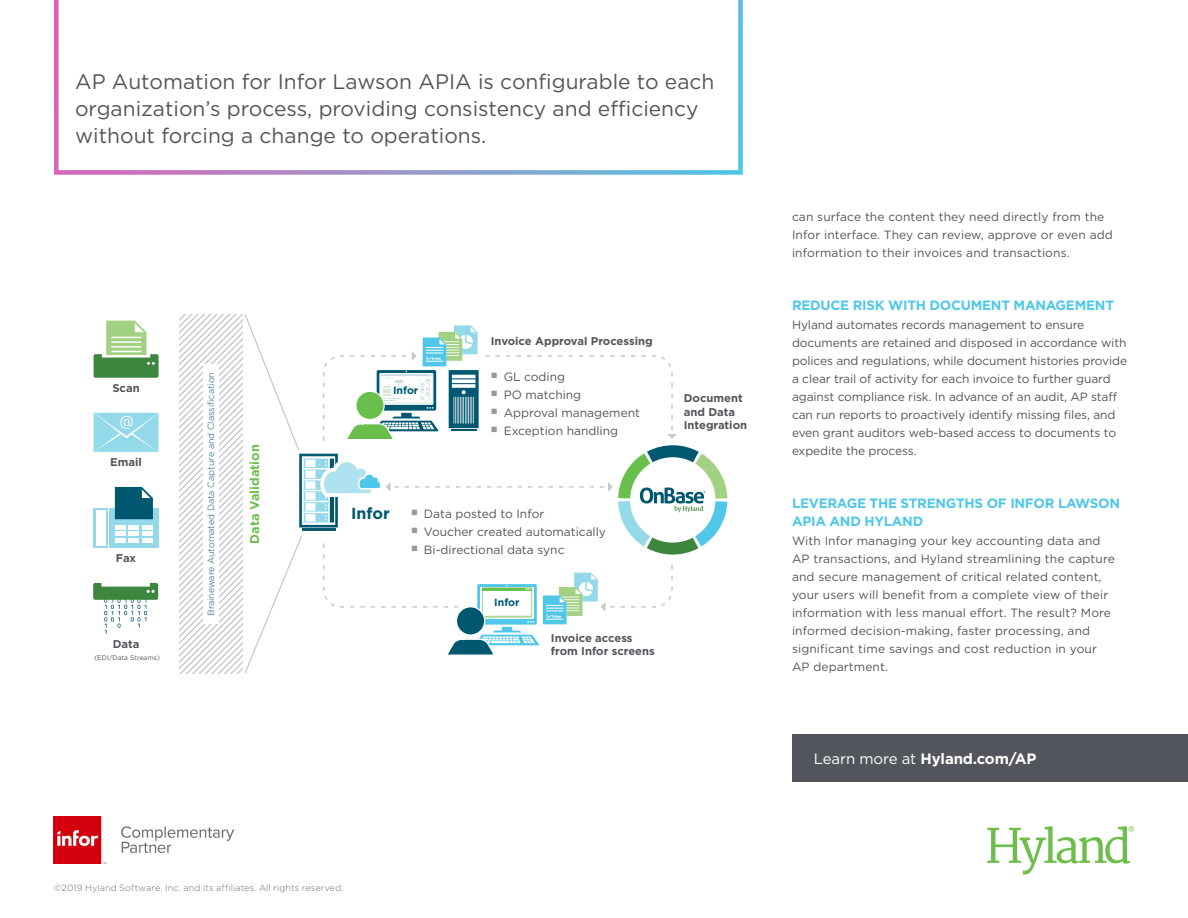
<style>
.page{position:relative;width:1188px;height:918px;background:#fff}
.page>*{position:absolute;margin:0;border:0;box-sizing:border-box;transform-origin:0 0}
.t1{font:21px/27px "Gotham HTF";color:#52555b}
.t2{font:700 16.05px "Gotham HTF";color:#005870}
.t3{font:700 15px "Gotham HTF";letter-spacing:-.01em;color:#fff}
.t4{font:700 13.5px/18px "Gotham HTF";letter-spacing:-.02em;color:#50c7e8}
.t5{font:700 12.75px "Gotham HTF";color:#6dbe4b}
.t6{font:12px/18px "Gotham HTF";color:#52555b}
.t7{font:700 11.25px/13.5px "Gotham HTF";color:#52555b}
.t8{font:700 10.5px "Gotham HTF";color:#005870}
.t9{font:300 9px "Gotham HTF";letter-spacing:.015em;color:#686b6f}
.t10{font:300 9px "Gotham HTF";color:#005870}
.t11{font:6.75px "Gotham HTF";color:#52555b}
.s1{font-weight:400}
</style>
<div class="page">
<svg style="left:54px;top:0;width:689px;height:175px"></svg>
<svg style="left:987px;top:826px;width:147px;height:48px"></svg>
<div style="left:792px;top:734px;width:396px;height:48px;background:#52555b"></div>
<img style="left:54px;top:816px;width:179px;height:48px">
<svg style="left:94px;top:321px;width:65px;height:57px"></svg>
<svg style="left:109px;top:509px;width:49px;height:39px"></svg>
<svg style="left:115px;top:487px;width:38px;height:32px"></svg>
<svg style="left:93px;top:509px;width:15px;height:39px"></svg>
<div style="left:96px;top:511px;width:9px;height:35px;background:#fff"></div>
<div style="left:115px;top:525px;width:10px;height:5px;background:#fff"></div>
<div style="left:142px;top:525px;width:10px;height:5px;background:#fff"></div>
<div style="left:129px;top:525px;width:10px;height:5px;background:#fff"></div>
<hr style="left:115px;top:532px;width:10px;height:4px;background:#fff">
<hr style="left:142px;top:532px;width:10px;height:4px;background:#fff">
<hr style="left:129px;top:532px;width:10px;height:4px;background:#fff">
<hr style="left:115px;top:538px;width:10px;height:4px;background:#fff">
<hr style="left:142px;top:538px;width:10px;height:4px;background:#fff">
<hr style="left:129px;top:538px;width:10px;height:4px;background:#fff">
<svg style="left:94px;top:413px;width:65px;height:39px;background:#9cdcea"></svg>
<svg style="left:93px;top:583px;width:65px;height:51px"></svg>
<svg style="left:179px;top:314px;width:548px;height:360px"></svg>
<h1 class="t1" style="left:75px;top:68px;width:641px">AP Automation for Infor Lawson APIA is configurable to each organization’s process, providing consistency and efficiency without forcing a change to operations.</h1>
<p class="t7" style="left:112px;top:381px;width:29px">Scan</p>
<p class="t7" style="left:110px;top:455px;width:33px">Email</p>
<p class="t7" style="left:116px;top:551px;width:22px">Fax</p>
<p class="t7" style="left:113px;top:637px;width:28px">Data</p>
<p class="t11" style="left:94px;top:654px;width:67px">(EDI/Data Streams)</p>
<p class="t10" style="left:206px;top:616px;width:245px;rotate:-90deg">Braineware Automated Data Capture and Classification</p>
<p class="t5" style="left:247px;top:544px;width:101px;rotate:-90deg">Data Validation</p>
<p class="t8" style="left:393px;top:384px;width:27px">Infor</p>
<p class="t7" style="left:491px;top:334px;width:163px">Invoice Approval Processing</p>
<p class="t6" style="left:504px;top:367px;width:138px">GL coding<br>PO matching<br>Approval management<br>Exception handling</p>
<h2 class="t2" style="left:351px;top:505px;width:40px">Infor</h2>
<p class="t6" style="left:424px;top:504px;width:184px">Data posted to Infor<br>Voucher created automatically<br>Bi-directional data sync</p>
<p class="t8" style="left:494px;top:596px;width:27px">Infor</p>
<p class="t7" style="left:551px;top:631px;width:105px">Invoice access from Infor screens</p>
<p class="t7" style="left:684px;top:391px;width:65px">Document and Data<br>Integration</p>
<p class="t6" style="left:792px;top:208px;width:322px">can surface the content they need directly from the<br>Infor interface. They can review, approve or even add information to their invoices and transactions.</p>
<p class="t4" style="left:792px;top:296px;width:324px">REDUCE RISK WITH DOCUMENT MANAGEMENT</p>
<p class="t6" style="left:792px;top:316px;width:337px">Hyland automates records management to ensure documents are retained and disposed in accordance with polices and regulations, while document histories provide a clear trail of activity for each invoice to further guard against compliance risk. In advance of an audit, AP staff can run reports to proactively identify missing files, and even grant auditors web-based access to documents to expedite the process.</p>
<p class="t4" style="left:792px;top:494px;width:330px">LEVERAGE THE STRENGTHS OF INFOR LAWSON<br>APIA AND HYLAND</p>
<p class="t6" style="left:792px;top:532px;width:324px">With Infor managing your key accounting data and AP transactions, and Hyland streamlining the capture and secure management of critical related content, your users will benefit from a complete view of their information with less manual effort. The result? More informed decision-making, faster processing, and significant time savings and cost reduction in your AP department.</p>
<p class="t3" style="left:814px;top:750px;width:224px"><span class="s1">Learn more at</span> Hyland.com/AP</p>
<p class="t9" style="left:54px;top:883px;width:291px">©2019 Hyland Software, Inc. and its affiliates. All rights reserved.</p>
</div>
